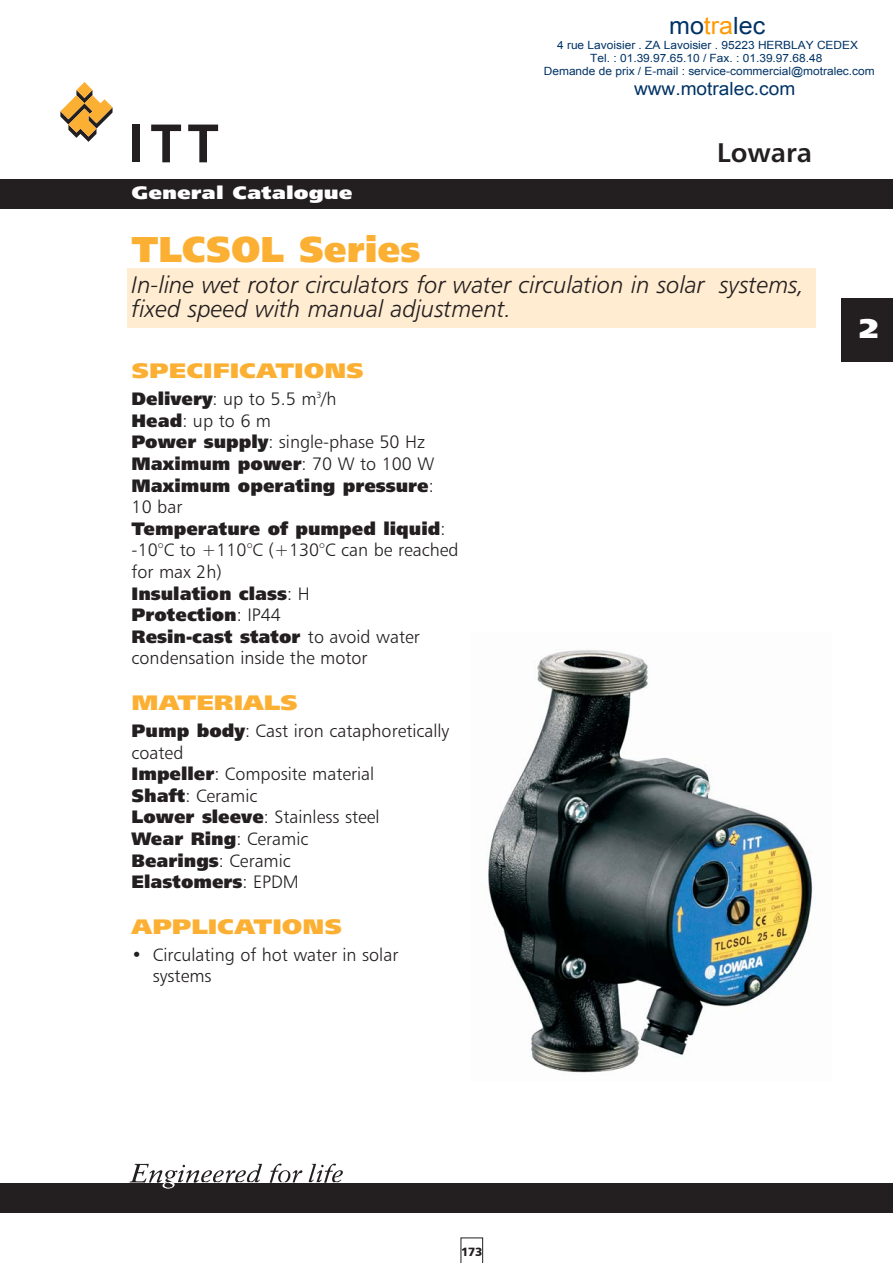
<style>
.page{position:relative;width:893px;height:1263px;background:#fff}
.page>*{position:absolute;margin:0;border:0;box-sizing:border-box;transform-origin:0 0}
.t1{font:36px "Humanist 777 BT Extra Black B";color:#fcb033}
.t2{font:27px "Humanist 777 BT Bold B";color:#231f20}
.t3{font:27px "Humanist 777 BT Extra Black B";color:#fff;scale:1.2 1}
.t4{font:24px/24px "Humanist 777 BT Light Italic B";color:#231f20}
.t5{font:23.85px "Arial";color:#036;scale:1.05 1}
.t6{font:21px "Humanist 777 BT Extra Black B";color:#fcb033;scale:1.2 1}
.t7{font:18.15px "Arial";color:#036;scale:1.05 1}
.t8{font:18px/21.6px "Humanist 777 BT Light B";color:#231f20}
.t9{font:18px/21.6px "Humanist 777 BT Extra Black B";color:#231f20}
.t10{font:18px "Humanist 777 BT Extra Black B";color:#fff;scale:1.2 1}
.t11{font:12px "Humanist 777 BT Black B";color:#231f20}
.t12{font:11.4px/13.4px "Arial";color:#036;text-align:center;scale:1.05 1}
.s1{color:#f90}
.s2{font-family:"Humanist 777 BT Extra Black B"}
.s3{font-family:"Humanist 777 BT Light B"}
</style>
<div class="page">
<div style="left:0;top:179px;width:893px;height:30px;background:#231f20"></div>
<div style="left:0;top:1183px;width:893px;height:29px;background:#231f20"></div>
<svg style="left:60px;top:82px;width:53px;height:60px"></svg>
<div style="left:132px;top:125px;width:8px;height:37px;background:#231f20"></div>
<svg style="left:151px;top:125px;width:30px;height:37px"></svg>
<svg style="left:188px;top:125px;width:30px;height:37px"></svg>
<svg style="left:461px;top:1238px;width:22px;height:25px"></svg>
<svg style="left:270px;top:1163px;width:32px;height:20px"></svg>
<svg style="left:130px;top:1164px;width:132px;height:24px"></svg>
<svg style="left:309px;top:1163px;width:34px;height:20px"></svg>
<div style="left:842px;top:298px;width:51px;height:64px;background:#231f20"></div>
<div style="left:127px;top:269px;width:689px;height:59px;background:#ffecd1"></div>
<img style="left:488px;top:650px;width:325px;height:423px">
<h3 class="t5" style="left:669px;top:16px;width:93px">mo<span class="s1">tra</span>lec</h3>
<p class="t12" style="left:544px;top:39px;width:317px">4 rue Lavoisier . ZA Lavoisier . 95223 HERBLAY CEDEX<br>Tel. : 01.39.97.65.10 / Fax. : 01.39.97.68.48<br>Demande de prix / E-mail : service-commercial@motralec.com</p>
<p class="t7" style="left:634px;top:82px;width:155px">www.motralec.com</p>
<p class="t10" style="left:132px;top:184px;width:186px">General Catalogue</p>
<h2 class="t2" style="left:717px;top:139px;width:96px">Lowara</h2>
<h1 class="t1" style="left:132px;top:231px;width:290px">TLCSOL Series</h1>
<h3 class="t4" style="left:132px;top:274px;width:674px">In-line wet rotor circulators for water circulation in solar systems, fixed speed with manual adjustment.</h3>
<p class="t6" style="left:132px;top:360px;width:195px">SPECIFICATIONS</p>
<p class="t8" style="left:132px;top:389px;width:295px"><span class="s2">Delivery</span>: up to 5.5 m<sup>3</sup>/h<br><span class="s2">Head</span>: up to 6 m<br><span class="s2">Power supply</span>: single-phase 50 Hz</p>
<p class="t9" style="left:132px;top:453px;width:304px">Maximum power<span class="s3">: 70 W to 100 W<br></span>Maximum operating pressure<span class="s3">:</span></p>
<p class="t8" style="left:132px;top:497px;width:52px">10 bar</p>
<p class="t9" style="left:132px;top:518px;width:315px">Temperature of pumped liquid<span class="s3">:</span></p>
<p class="t8" style="left:132px;top:540px;width:329px">-10°C to +110°C (+130°C can be reached for max 2h)</p>
<p class="t9" style="left:132px;top:583px;width:290px">Insulation class<span class="s3">: H<br></span>Protection<span class="s3">: IP44<br></span>Resin-cast stator <span class="s3">to avoid water</span></p>
<p class="t8" style="left:132px;top:648px;width:237px">condensation inside the motor</p>
<p class="t6" style="left:132px;top:692px;width:140px">MATERIALS</p>
<p class="t8" style="left:132px;top:721px;width:319px"><span class="s2">Pump body</span>: Cast iron cataphoretically coated<br><span class="s2">Impeller</span>: Composite material<br><span class="s2">Shaft</span>: Ceramic<br><span class="s2">Lower sleeve</span>: Stainless steel</p>
<p class="t9" style="left:132px;top:828px;width:178px">Wear Ring<span class="s3">: Ceramic<br></span>Bearings<span class="s3">: Ceramic<br></span>Elastomers<span class="s3">: EPDM</span></p>
<p class="t6" style="left:132px;top:916px;width:177px">APPLICATIONS</p>
<p class="t8" style="left:153px;top:945px;width:247px;text-indent:-21px">• Circulating of hot water in solar systems</p>
<h2 class="t3" style="left:859px;top:315px;width:18px">2</h2>
<p class="t11" style="left:461px;top:1246px;width:23px">173</p>
</div>
